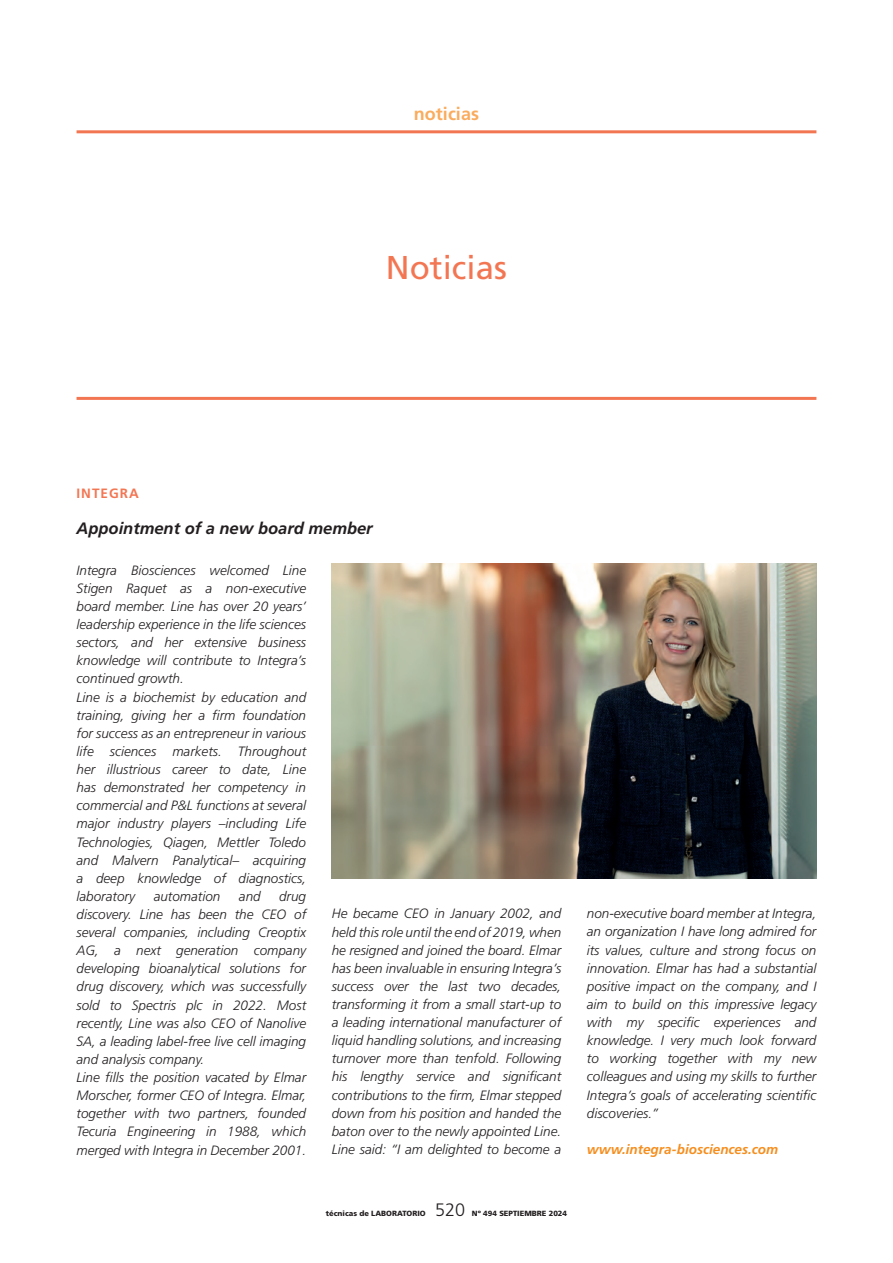
<style>
.page{position:relative;width:893px;height:1263px;background:#fff}
.page>*{position:absolute;margin:0;border:0;box-sizing:border-box;transform-origin:0 0}
.Titolar_NOT{font:33px "Frutiger";color:#f37653}
.t1{font:700 18px "Frutiger";color:#faac5e}
.t2{font:300 18px "Frutiger";color:#231f20}
.Titolet_NOT{font:italic 700 16.5px "Frutiger";color:#231f20}
.Texto_base_TL_-_Copi{font:italic 300 13.5px/18.1px "Frutiger";color:#231f20;text-align:justify}
.www_NOT{font:italic 700 13.5px "Frutiger";color:#f68e1e}
.Empresa_NOT{font:700 13.5px "Frutiger";letter-spacing:.075em;color:#f37653}
.t3{font:900 7.5px "Frutiger";color:#231f20}
</style>
<div class="page">
<hr style="left:77px;top:130px;width:739px;height:3px;background:#f37653">
<hr style="left:77px;top:397px;width:739px;height:3px;background:#f37653">
<img style="left:332px;top:563px;width:484px;height:315px">
<h2 class="t1" style="left:414px;top:103px;width:66px">noticias</h2>
<p class="Titolar_NOT" style="left:386px;top:248px;width:123px">Noticias</p>
<p class="Empresa_NOT" style="left:77px;top:485px;width:64px">INTEGRA</p>
<p class="Titolet_NOT" style="left:77px;top:519px;width:298px">Appointment of a new board member</p>
<p class="Texto_base_TL_-_Copi" style="left:77px;top:561px;width:231px">Integra Biosciences welcomed Line Stigen Raquet as a non-executive board member. Line has over 20 years’ leadership experience in the life sciences sectors, and her extensive business knowledge will contribute to Integra’s continued growth.</p>
<p class="Texto_base_TL_-_Copi" style="left:77px;top:688px;width:231px">Line is a biochemist by education and training, giving her a firm foundation for success as an entrepreneur in various life sciences markets. Throughout her illustrious career to date, Line has demonstrated her competency in commercial and P&amp;L functions at several major industry players –including Life Technologies, Qiagen, Mettler Toledo and Malvern Panalytical– acquiring a deep knowledge of diagnostics, laboratory</p>
<p class="Texto_base_TL_-_Copi" style="left:77px;top:887px;width:231px;text-indent:203px">drug discovery. Line has been the CEO of several companies, including Creoptix AG, a next generation company developing bioanalytical solutions for drug discovery, which was successfully sold to Spectris plc in 2022. Most recently, Line was also CEO of Nanolive SA, a leading label-free live cell imaging and analysis company.</p>
<p class="Texto_base_TL_-_Copi" style="left:77px;top:1068px;width:231px">Line fills the position vacated by Elmar Morscher, former CEO of Integra. Elmar, together with two partners, founded Tecuria Engineering in 1988, which merged with Integra in December 2001.</p>
<p class="Texto_base_TL_-_Copi" style="left:154px;top:887px;width:68px">automation</p>
<p class="Texto_base_TL_-_Copi" style="left:239px;top:887px;width:23px">and</p>
<p class="Texto_base_TL_-_Copi" style="left:332px;top:904px;width:231px">He became CEO in January 2002, and held this role until the end of 2019, when he resigned and joined the board. Elmar has been invaluable in ensuring Integra’s success over the last two decades, transforming it from a small start-up to a leading international manufacturer of liquid handling solutions, and increasing turnover more than tenfold. Following his lengthy service and significant contributions to the firm, Elmar stepped down from his position and handed the baton over to the newly appointed Line.</p>
<p class="Texto_base_TL_-_Copi" style="left:332px;top:1140px;width:231px">Line said: “I am delighted to become a</p>
<p class="t3" style="left:326px;top:1209px;width:101px">técnicas de LABORATORIO</p>
<h2 class="t2" style="left:435px;top:1200px;width:32px">520</h2>
<p class="t3" style="left:472px;top:1209px;width:97px">Nº 494 SEPTIEMBRE 2024</p>
<p class="Texto_base_TL_-_Copi" style="left:587px;top:904px;width:231px">non-executive board member at Integra, an organization I have long admired for its values, culture and strong focus on innovation. Elmar has had a substantial positive impact on the company, and I aim to build on this impressive legacy with my specific experiences and knowledge. I very much look forward to working together with my new colleagues and using my skills to further Integra’s goals of accelerating scientific discoveries.”</p>
<p class="www_NOT" style="left:587px;top:1141px;width:193px">www.integra-biosciences.com</p>
</div>
